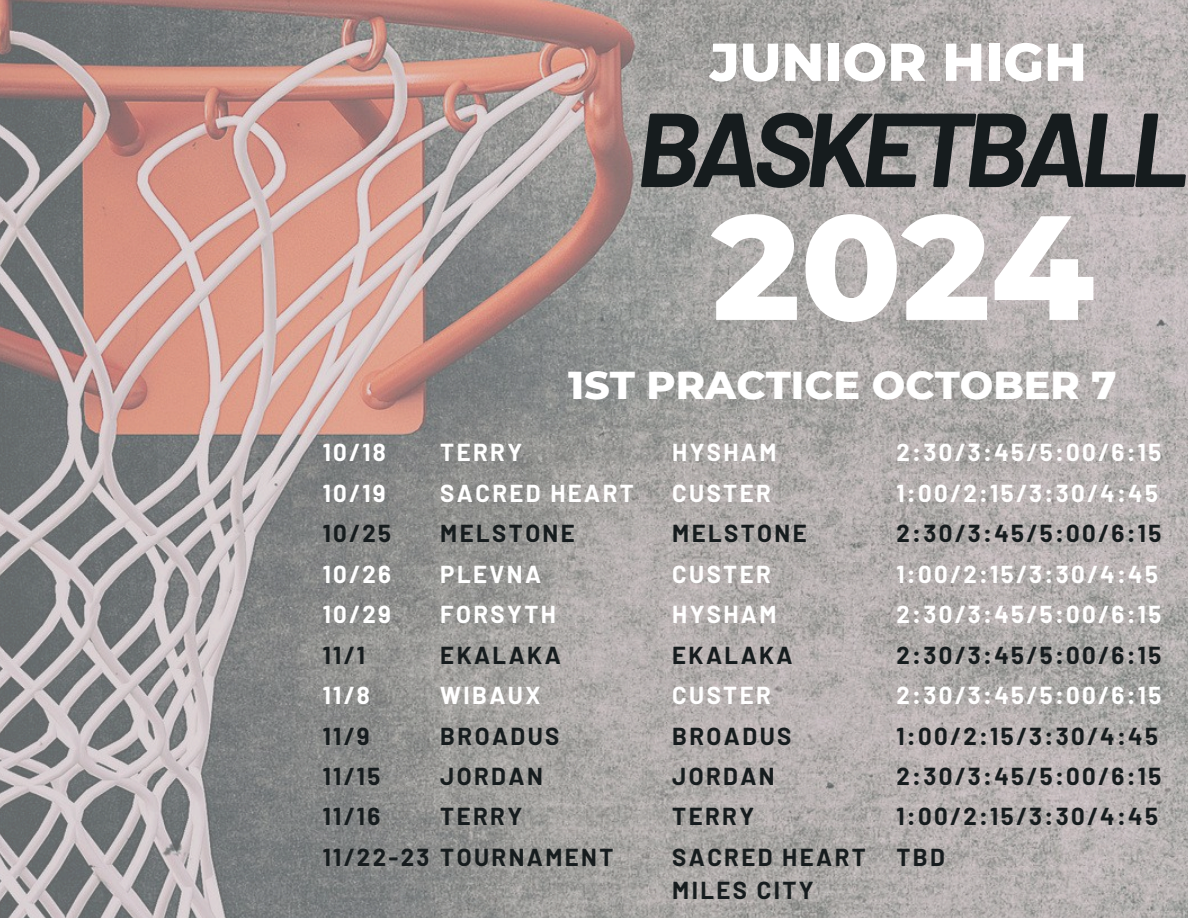
<style>
.page{position:relative;width:1188px;height:918px;background:#fff}
.page>*{position:absolute;margin:0;border:0;box-sizing:border-box;transform-origin:0 0}
.t1{font:800 148.05px "Montserrat";color:#fff}
.t2{font:italic 700 105px "Barlow";letter-spacing:-.075em;color:#161c1e}
.t3{font:800 53.25px "Montserrat";color:#fff}
.t4{font:800 39.75px "Montserrat";color:#fff}
.t5{font:700 24px "Barlow";letter-spacing:.1em;color:#161c1e}
.t6{font:700 24px "Barlow";letter-spacing:.1em;color:#fff}
</style>
<div class="page">
<img style="left:0;top:0;width:1188px;height:918px">
<h3 class="t3" style="left:710px;top:29px;width:378px">JUNIOR HIGH</h3>
<p class="t2" style="left:637px;top:82px;width:554px">BASKETBALL</p>
<h2 class="t1" style="left:712px;top:177px;width:384px">2024</h2>
<p class="t4" style="left:568px;top:360px;width:550px">1ST PRACTICE OCTOBER 7</p>
<h1 class="t6" style="left:323px;top:437px;width:65px">10/18</h1>
<p class="t6" style="left:323px;top:478px;width:64px">10/19</p>
<h4 class="t5" style="left:323px;top:518px;width:70px">10/25</h4>
<p class="t6" style="left:323px;top:559px;width:70px">10/26</p>
<p class="t6" style="left:323px;top:599px;width:70px">10/29</p>
<p class="t5" style="left:323px;top:640px;width:44px">11/1</p>
<p class="t6" style="left:323px;top:680px;width:49px">11/8</p>
<p class="t5" style="left:323px;top:721px;width:48px">11/9</p>
<p class="t5" style="left:323px;top:761px;width:59px">11/15</p>
<p class="t5" style="left:323px;top:801px;width:59px">11/16</p>
<p class="t5" style="left:323px;top:842px;width:108px">11/22-23</p>
<p class="t6" style="left:440px;top:437px;width:83px">TERRY</p>
<p class="t6" style="left:440px;top:478px;width:195px">SACRED HEART</p>
<p class="t5" style="left:440px;top:518px;width:136px">MELSTONE</p>
<p class="t6" style="left:440px;top:559px;width:102px">PLEVNA</p>
<p class="t6" style="left:440px;top:599px;width:117px">FORSYTH</p>
<p class="t5" style="left:440px;top:640px;width:122px">EKALAKA</p>
<p class="t6" style="left:440px;top:680px;width:102px">WIBAUX</p>
<p class="t5" style="left:440px;top:721px;width:121px">BROADUS</p>
<p class="t5" style="left:440px;top:761px;width:104px">JORDAN</p>
<p class="t5" style="left:440px;top:801px;width:83px">TERRY</p>
<p class="t5" style="left:440px;top:842px;width:175px">TOURNAMENT</p>
<p class="t6" style="left:672px;top:437px;width:106px">HYSHAM</p>
<p class="t6" style="left:672px;top:478px;width:100px">CUSTER</p>
<p class="t5" style="left:672px;top:518px;width:136px">MELSTONE</p>
<p class="t6" style="left:672px;top:559px;width:100px">CUSTER</p>
<p class="t6" style="left:672px;top:599px;width:106px">HYSHAM</p>
<p class="t5" style="left:672px;top:640px;width:122px">EKALAKA</p>
<p class="t6" style="left:672px;top:680px;width:100px">CUSTER</p>
<p class="t5" style="left:672px;top:721px;width:121px">BROADUS</p>
<p class="t5" style="left:672px;top:761px;width:104px">JORDAN</p>
<p class="t5" style="left:672px;top:801px;width:83px">TERRY</p>
<p class="t5" style="left:672px;top:842px;width:195px">SACRED HEART</p>
<p class="t5" style="left:672px;top:875px;width:143px">MILES CITY</p>
<p class="t6" style="left:896px;top:437px;width:266px">2:30/3:45/5:00/6:15</p>
<p class="t6" style="left:896px;top:478px;width:263px">1:00/2:15/3:30/4:45</p>
<p class="t5" style="left:896px;top:518px;width:266px">2:30/3:45/5:00/6:15</p>
<p class="t6" style="left:896px;top:559px;width:263px">1:00/2:15/3:30/4:45</p>
<p class="t6" style="left:896px;top:599px;width:266px">2:30/3:45/5:00/6:15</p>
<p class="t5" style="left:896px;top:640px;width:266px">2:30/3:45/5:00/6:15</p>
<p class="t6" style="left:896px;top:680px;width:266px">2:30/3:45/5:00/6:15</p>
<p class="t5" style="left:896px;top:721px;width:263px">1:00/2:15/3:30/4:45</p>
<p class="t5" style="left:896px;top:761px;width:266px">2:30/3:45/5:00/6:15</p>
<p class="t5" style="left:896px;top:801px;width:263px">1:00/2:15/3:30/4:45</p>
<p class="t5" style="left:896px;top:842px;width:50px">TBD</p>
</div>
